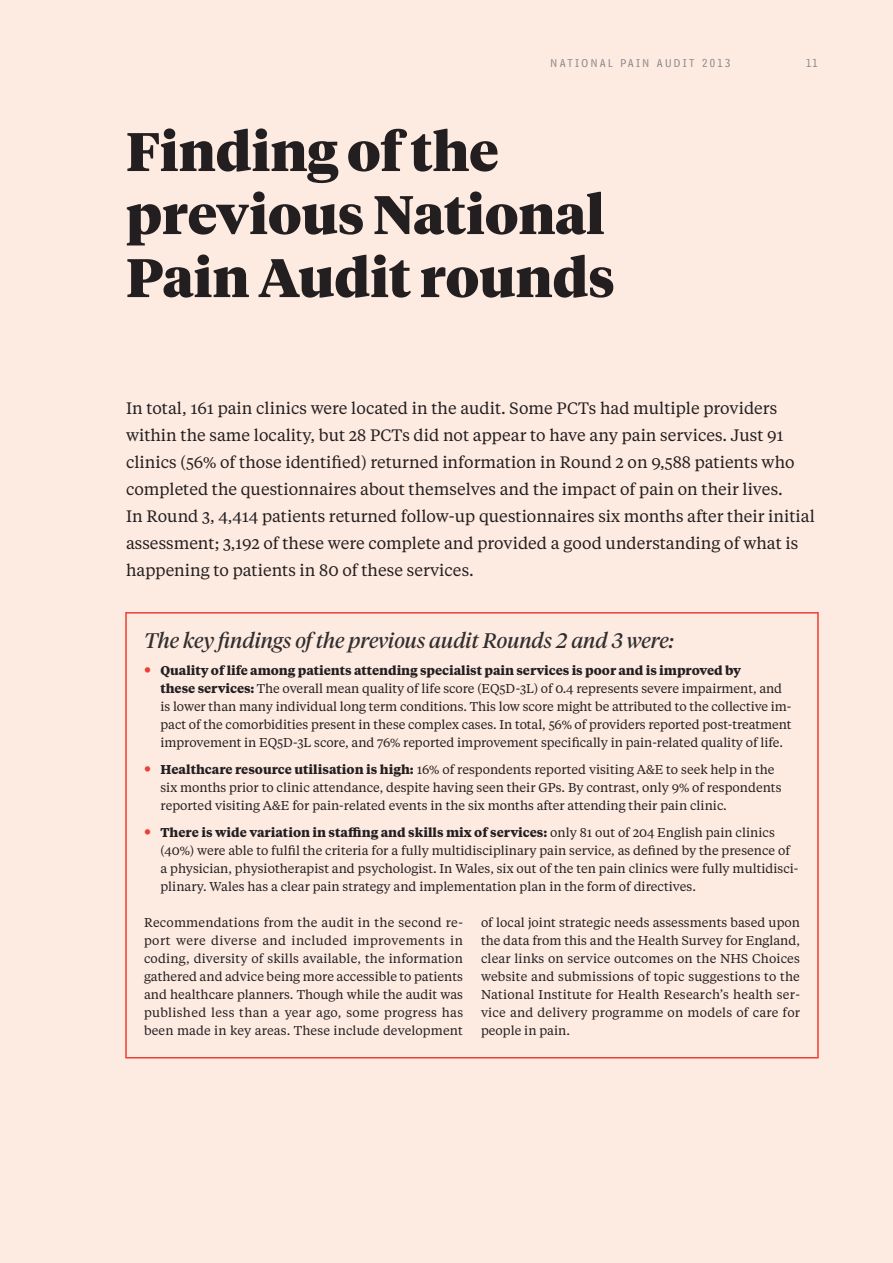
<style>
.page{position:relative;width:893px;height:1263px;background:#fdeae1}
.page>*{position:absolute;margin:0;border:0;box-sizing:border-box;transform-origin:0 0}
.t1{font:900 54px/63px "Tiempos Headline";color:#231f20}
.h2_5{font:italic 21px "Tiempos Headline";color:#312f30}
.Standfirst{font:16.5px/27px "Tiempos Text";color:#231f20}
.body_text_-_first_pa{font:12.75px/18px "Tiempos Text";color:#231f20}
.t2{font:12px "Bell Centennial Std Address";letter-spacing:.2em;color:#808285}
.t3{font:12px "Bell Centennial Std Address";color:#808285}
.s1{font-weight:700;font-size:16.5px;color:#ee3e35}
.s2{font-weight:700}
</style>
<div class="page">
<div style="left:125px;top:612px;width:694px;height:446px;border:2px solid #ee3e35"></div>
<p class="t2" style="left:551px;top:56px;width:181px">NATIONAL PAIN AUDIT 2013</p>
<p class="t3" style="left:806px;top:56px;width:13px">11</p>
<p class="t1" style="left:126px;top:118px;width:490px">Finding of the previous National<br>Pain Audit rounds</p>
<p class="Standfirst" style="left:126px;top:394px;width:690px">In total, 161 pain clinics were located in the audit. Some PCTs had multiple providers within the same locality, but 28 PCTs did not appear to have any pain services. Just 91 clinics (56% of those identified) returned information in Round 2 on 9,588 patients who completed the questionnaires about themselves and the impact of pain on their lives.<br>In Round 3, 4,414 patients returned follow-up questionnaires six months after their initial assessment; 3,192 of these were complete and provided a good understanding of what is happening to patients in 80 of these services.</p>
<p class="h2_5" style="left:144px;top:626px;width:531px">The key findings of the previous audit Rounds 2 and 3 were:</p>
<p class="body_text_-_first_pa" style="left:160px;top:661px;width:633px;text-indent:-16px"><span class="s1">•</span> <span class="s2">Quality of life among patients attending specialist pain services is poor and is improved by<br>these services:</span> The overall mean quality of life score (EQ5D-3L) of 0.4 represents severe impairment, and is lower than many individual long term conditions. This low score might be attributed to the collective im&shy;pact of the comorbidities present in these complex cases. In total, 56% of providers reported post-treatment improvement in EQ5D-3L score, and 76% reported improvement specifically in pain-related quality of life.</p>
<p class="body_text_-_first_pa" style="left:160px;top:760px;width:622px;text-indent:-16px"><span class="s1">•</span> <span class="s2">Healthcare resource utilisation is high:</span> 16% of respondents reported visiting A&amp;E to seek help in the six months prior to clinic attendance, despite having seen their GPs. By contrast, only 9% of respondents reported visiting A&amp;E for pain-related events in the six months after attending their pain clinic.</p>
<p class="body_text_-_first_pa" style="left:160px;top:823px;width:639px;text-indent:-16px"><span class="s1">•</span> <span class="s2">There is wide variation in staffing and skills mix of services:</span> only 81 out of 204 English pain clinics (40%) were able to fulfil the criteria for a fully multidisciplinary pain service, as defined by the presence of a physician, physiotherapist and psychologist. In Wales, six out of the ten pain clinics were fully multidisci&shy;plinary. Wales has a clear pain strategy and implementation plan in the form of directives.</p>
<p class="body_text_-_first_pa" style="left:144px;top:913px;width:321px;text-align:justify">Recommendations from the audit in the second re&shy;port were diverse and included improvements in coding, diversity of skills available, the information gathered and advice being more accessible to patients and healthcare planners. Though while the audit was published less than a year ago, some progress has been made in key areas. These include development</p>
<p class="body_text_-_first_pa" style="left:481px;top:913px;width:321px;text-align:justify">of local joint strategic needs assessments based upon the data from this and the Health Survey for England, clear links on service outcomes on the NHS Choices website and submissions of topic suggestions to the National Institute for Health Research’s health ser&shy;vice and delivery programme on models of care for people in pain.</p>
</div>
